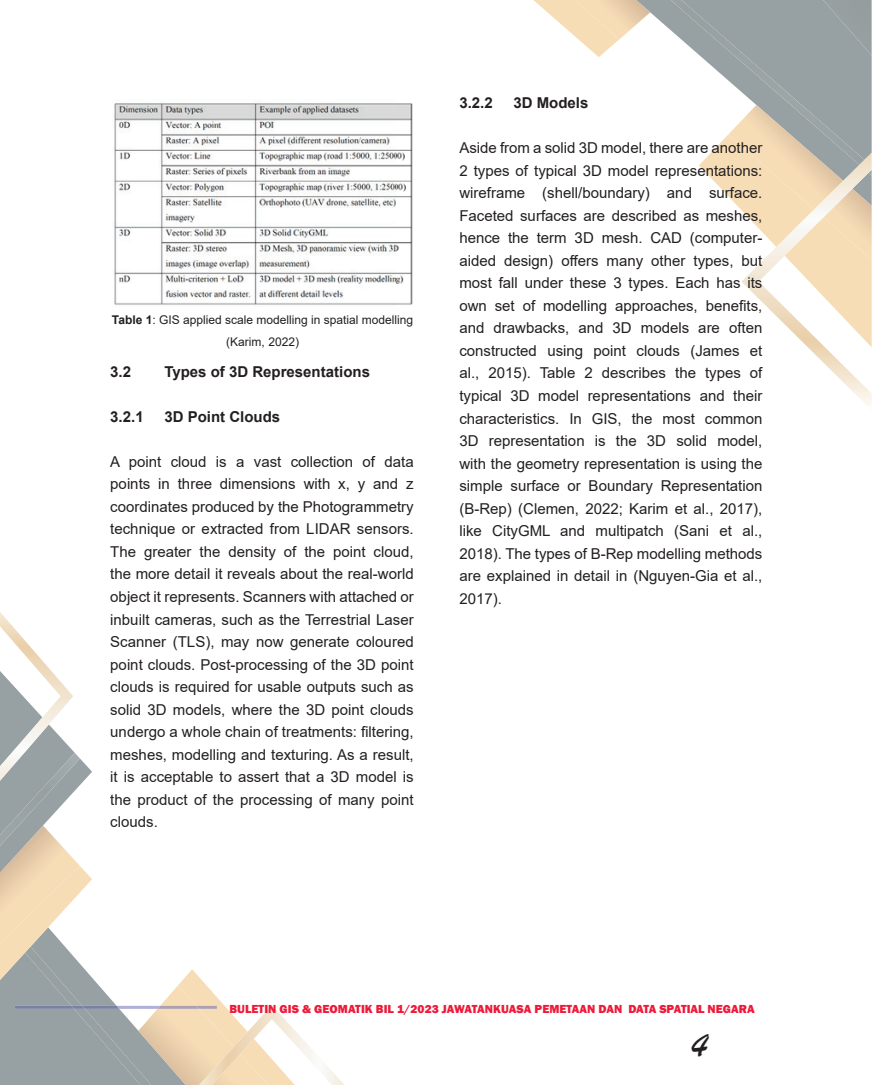
<style>
.page{position:relative;width:872px;height:1085px;background:#fff}
.page>*{position:absolute;margin:0;border:0;box-sizing:border-box;transform-origin:0 0}
.t1{font:36px "Brush Script";color:#231f20}
.t2{font:15px/22.5px "Arial";color:#231f20;text-align:justify}
.t3{font:700 15px "Arial";color:#231f20}
.t4{font:800 12px "Franklin Gothic";letter-spacing:.005em;color:#ed1a3a}
.t5{font:12px/22.5px "Arial";color:#231f20;text-align:center}
.s1{font-weight:700}
</style>
<div class="page">
<svg style="left:650px;top:0;width:20px;height:30px"></svg>
<svg style="left:533px;top:0;width:117px;height:57px"></svg>
<svg style="left:670px;top:0;width:201px;height:405px"></svg>
<svg style="left:0;top:612px;width:343px;height:472px"></svg>
<img style="left:114px;top:103px;width:299px;height:202px">
<p class="t5" style="left:112px;top:308px;width:303px"><span class="s1">Table 1</span>: GIS applied scale modelling in spatial modelling (Karim, 2022)</p>
<p class="t3" style="left:110px;top:361px;width:22px">3.2</p>
<p class="t3" style="left:164px;top:361px;width:207px">Types of 3D Representations</p>
<p class="t3" style="left:110px;top:406px;width:35px">3.2.1</p>
<p class="t3" style="left:164px;top:406px;width:117px">3D Point Clouds</p>
<p class="t2" style="left:110px;top:450px;width:305px">A point cloud is a vast collection of data points in three dimensions with x, y and z coordinates produced by the Photogrammetry technique or extracted from LIDAR sensors.<br>The greater the density of the point cloud, the more detail it reveals about the real-world object it represents. Scanners with attached or inbuilt cameras, such as the Terrestrial Laser Scanner (TLS), may now generate coloured point clouds. Post-processing of the 3D point clouds is required for usable outputs such as solid 3D models, where the 3D point clouds undergo a whole chain of treatments: filtering, meshes, modelling and texturing. As a result, it is acceptable to assert that a 3D model is the product of the processing of many point clouds.</p>
<p class="t3" style="left:459px;top:92px;width:35px">3.2.2</p>
<p class="t3" style="left:513px;top:92px;width:77px">3D Models</p>
<p class="t2" style="left:459px;top:137px;width:304px">Aside from a solid 3D model, there are another 2 types of typical 3D model representations: wireframe (shell/boundary) and surface.<br>Faceted surfaces are described as meshes, hence the term 3D mesh. CAD (computer&shy;aided design) offers many other types, but most fall under these 3 types. Each has its own set of modelling approaches, benefits, and drawbacks, and 3D models are often constructed using point clouds (James et al., 2015). Table 2 describes the types of typical 3D model representations and their characteristics. In GIS, the most common 3D representation is the 3D solid model, with the geometry representation is using the simple surface or Boundary Representation (B-Rep) (Clemen, 2022; Karim et al., 2017), like CityGML and multipatch (Sani et al., 2018). The types of B-Rep modelling methods are explained in detail in (Nguyen-Gia et al., 2017).</p>
<p class="t4" style="left:229px;top:1000px;width:527px">BULETIN GIS &amp; GEOMATIK BIL 1/2023 JAWATANKUASA PEMETAAN DAN DATA SPATIAL NEGARA</p>
<h1 class="t1" style="left:691px;top:1022px;width:17px">4</h1>
</div>
